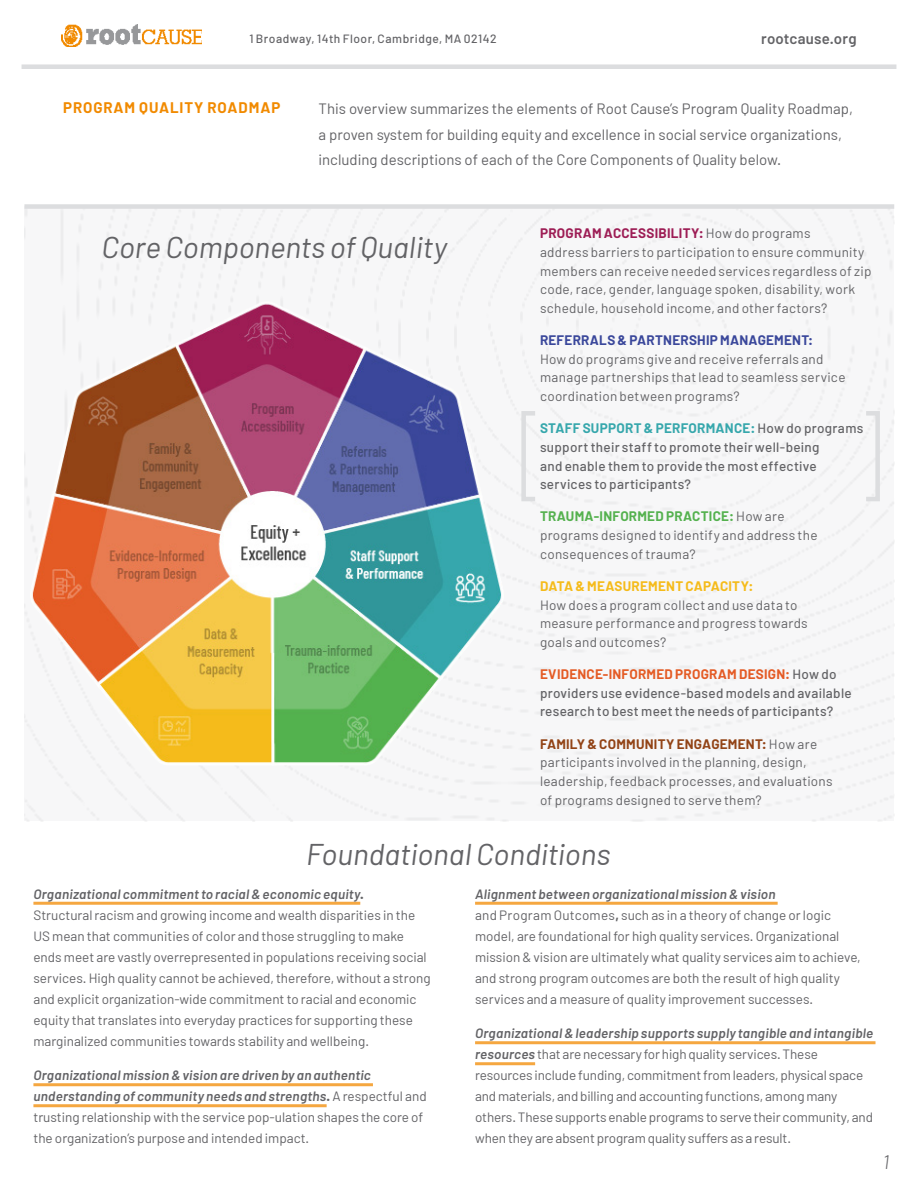
<style>
.page{position:relative;width:918px;height:1188px;background:#fff}
.page>*{position:absolute;margin:0;border:0;box-sizing:border-box;transform-origin:0 0}
.t1{font:italic 30px "Barlow";color:#636366}
.t2{font:italic 300 19.5px "Barlow";color:#636366}
.Info_Dek{font:15px/25.5px "Barlow";color:#636366}
.Info_Hed{font:700 15px "Barlow";letter-spacing:.06em;color:#f18a00}
.t3{font:600 15px "Barlow";letter-spacing:.01em;color:#636366}
.Foundation_Body{font:13.5px/21px "Barlow";color:#636366}
.Foundation_Body-2{font:13.5px/18.6px "Barlow";letter-spacing:.025em;color:#636366}
.t4{font:500 13.5px/18.6px "Barlow";letter-spacing:.02em;color:#636366}
.Foundation_Body-3{font:13.5px/18.6px "Barlow";letter-spacing:.02em;color:#636366}
.t5{font:500 12px "Barlow";letter-spacing:.045em;color:#636366}
.s1{font-weight:700;color:#9d1d55}
.s2{font-weight:700;color:#3a479b}
.s3{font-weight:700;color:#36a7ac}
.s4{font-weight:700;color:#54b14e}
.s5{font-weight:700;color:#f5bb1a}
.s6{font-weight:700;color:#e45b25}
.s7{font-weight:700;color:#924316}
.s8{font-weight:600;font-style:italic}
.s9{font-weight:700}
</style>
<div class="page">
<img style="left:62px;top:25px;width:140px;height:22px">
<div style="left:24px;top:204px;width:870px;height:5px;background:#dcdddf"></div>
<div style="left:22px;top:64px;width:874px;height:5px;background:#dcdddf"></div>
<hr style="left:33px;top:902px;width:327px;height:3px;background:#f5a740">
<hr style="left:33px;top:1083px;width:340px;height:3px;background:#f5a740">
<hr style="left:33px;top:1104px;width:294px;height:3px;background:#f5a740">
<hr style="left:475px;top:902px;width:303px;height:3px;background:#f5a740">
<hr style="left:475px;top:1041px;width:401px;height:3px;background:#f5a740">
<hr style="left:475px;top:1062px;width:60px;height:3px;background:#f5a740">
<svg style="left:519px;top:409px;width:363px;height:95px"></svg>
<img style="left:29px;top:295px;width:475px;height:470px">
<p class="t5" style="left:249px;top:31px;width:249px">1 Broadway, 14th Floor, Cambridge, MA 02142</p>
<p class="t3" style="left:761px;top:29px;width:97px">rootcause.org</p>
<p class="Info_Hed" style="left:63px;top:98px;width:219px">PROGRAM QUALITY ROADMAP</p>
<p class="Info_Dek" style="left:319px;top:96px;width:536px">This overview summarizes the elements of Root Cause’s Program Quality Roadmap, a proven system for building equity and excellence in social service organizations, including descriptions of each of the Core Components of Quality below.</p>
<p class="t1" style="left:102px;top:229px;width:347px">Core Components of Quality</p>
<p class="Foundation_Body-2" style="left:540px;top:224px;width:333px"><span class="s1">PROGRAM ACCESSIBILITY:</span> How do programs<br>address barriers to participation to ensure community members can receive needed services regardless of zip code, race, gender, language spoken, disability, work schedule, household income, and other factors?</p>
<p class="Foundation_Body-2" style="left:540px;top:331px;width:307px"><span class="s2">REFERRALS &amp; PARTNERSHIP MANAGEMENT:<br></span>How do programs give and receive referrals and manage partnerships that lead to seamless service coordination between programs?</p>
<p class="t4" style="left:540px;top:419px;width:325px"><span class="s3">STAFF SUPPORT &amp; PERFORMANCE:</span> How do programs support their staff to promote their well-being<br>and enable them to provide the most effective services to participants?</p>
<p class="Foundation_Body-2" style="left:540px;top:507px;width:279px"><span class="s4">TRAUMA-INFORMED PRACTICE:</span> How are programs designed to identify and address the consequences of trauma?</p>
<p class="Foundation_Body-2" style="left:540px;top:576px;width:269px"><span class="s5">DATA &amp; MEASUREMENT CAPACITY:<br></span>How does a program collect and use data to measure performance and progress towards goals and outcomes?</p>
<p class="t4" style="left:540px;top:665px;width:313px"><span class="s6">EVIDENCE-INFORMED PROGRAM DESIGN:</span> How do providers use evidence-based models and available research to best meet the needs of participants?</p>
<p class="Foundation_Body-3" style="left:540px;top:734px;width:294px"><span class="s7">FAMILY &amp; COMMUNITY ENGAGEMENT:</span> How are participants involved in the planning, design, leadership, feedback processes, and evaluations of programs designed to serve them?</p>
<p class="t1" style="left:306px;top:835px;width:306px">Foundational Conditions</p>
<p class="Foundation_Body" style="left:33px;top:883px;width:399px"><span class="s8">Organizational commitment to racial &amp; economic equity</span><span class="s9">.<br></span>Structural racism and growing income and wealth disparities in the US mean that communities of color and those struggling to make ends meet are vastly overrepresented in populations receiving social services. High quality cannot be achieved, therefore, without a strong and explicit organization-wide commitment to racial and economic equity that translates into everyday practices for supporting these marginalized communities towards stability and wellbeing.</p>
<p class="Foundation_Body" style="left:33px;top:1065px;width:395px"><span class="s8">Organizational mission &amp; vision are driven by an authentic understanding of community needs and strengths</span><span class="s9">.</span> A respectful and trusting relationship with the service pop-ulation shapes the core of the organization’s purpose and intended impact.</p>
<p class="Foundation_Body" style="left:475px;top:883px;width:387px"><span class="s8">Alignment between organizational mission &amp; vision<br></span>and Program Outcomes<span class="s9">,</span> such as in a theory of change or logic model, are foundational for high quality services. Organizational mission &amp; vision are ultimately what quality services aim to achieve, and strong program outcomes are both the result of high quality services and a measure of quality improvement successes.</p>
<p class="Foundation_Body" style="left:475px;top:1023px;width:400px"><span class="s8">Organizational &amp; leadership supports supply tangible and intangible resources</span> that are necessary for high quality services. These resources include funding, commitment from leaders, physical space and materials, and billing and accounting functions, among many others. These supports enable programs to serve their community, and when they are absent program quality suffers as a result.</p>
<h2 class="t2" style="left:883px;top:1149px;width:8px">1</h2>
</div>
